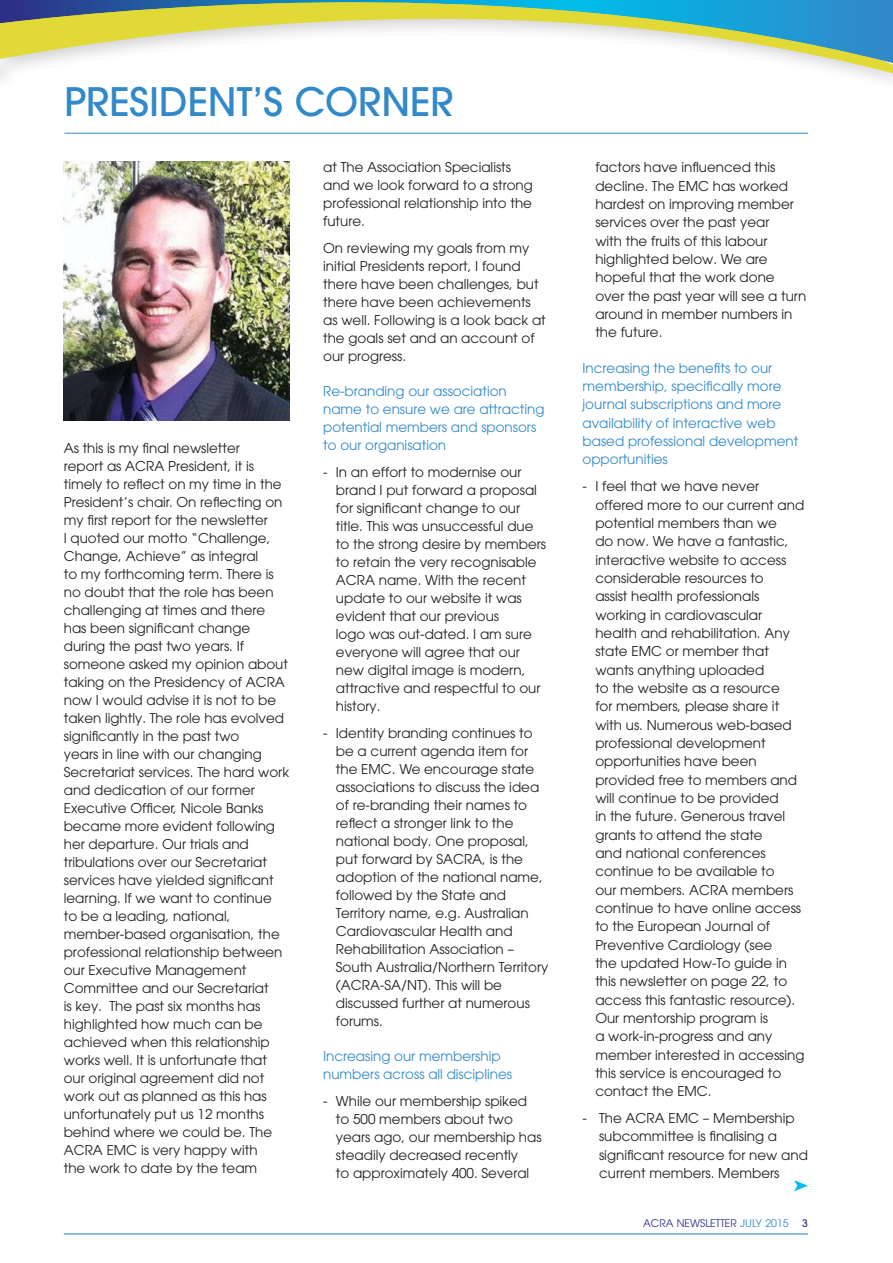
<style>
.page{position:relative;width:893px;height:1263px;background:#fff}
.page>*{position:absolute;margin:0;border:0;box-sizing:border-box;transform-origin:0 0}
.t1{font:500 39px "Avant Garde";color:#3289c9}
.t2{font:13.5px/18px "Avant Garde";color:#231f20}
.t3{font:13.5px/18.3px "Avant Garde";color:#3289c9}
.t4{font:10.5px "Avant Garde";color:#2d3087}
.t5{font:500 10.5px "Avant Garde";color:#2d3087}
.s1{color:#3289c9}
</style>
<div class="page">
<hr style="left:64px;top:1233px;width:744px;height:1px;background:#3289c9">
<svg style="left:0;top:63px;width:893px;height:10px"></svg>
<img style="left:0;top:0;width:893px;height:63px">
<hr style="left:64px;top:133px;width:744px;height:1px;background:#3289c9">
<svg style="left:794px;top:1180px;width:14px;height:11px"></svg>
<img style="left:64px;top:162px;width:225px;height:259px">
<h1 class="t1" style="left:64px;top:87px;width:391px">PRESIDENT’S CORNER</h1>
<p class="t2" style="left:64px;top:440px;width:227px">As this is my final newsletter<br>report as ACRA President, it is timely to reflect on my time in the<br>President’s chair. On reflecting on my first report for the newsletter<br>I quoted our motto “Challenge,<br>Change, Achieve” as integral<br>to my forthcoming term. There is no doubt that the role has been challenging at times and there has been significant change during the past two years. If someone asked my opinion about taking on the Presidency of ACRA now I would advise it is not to be taken lightly. The role has evolved significantly in the past two<br>years in line with our changing<br>Secretariat services. The hard work and dedication of our former<br>Executive Officer, Nicole Banks became more evident following her departure. Our trials and tribulations over our Secretariat services have yielded significant learning. If we want to continue<br>to be a leading, national, member-based organisation, the professional relationship between our Executive Management<br>Committee and our Secretariat<br>is key. The past six months has highlighted how much can be achieved when this relationship works well. It is unfortunate that our original agreement did not work out as planned as this has unfortunately put us 12 months behind where we could be. The<br>ACRA EMC is very happy with<br>the work to date by the team</p>
<p class="t2" style="left:323px;top:159px;width:211px">at The Association Specialists and we look forward to a strong professional relationship into the future.</p>
<p class="t2" style="left:323px;top:240px;width:224px">On reviewing my goals from my initial Presidents report, I found there have been challenges, but there have been achievements as well. Following is a look back at the goals set and an account of our progress.</p>
<p class="t3" style="left:323px;top:383px;width:223px">Re-branding our association name to ensure we are attracting potential members and sponsors to our organisation</p>
<p class="t2" style="left:336px;top:464px;width:212px;text-indent:-13px">- In an effort to modernise our brand I put forward a proposal for significant change to our title. This was unsuccessful due to the strong desire by members to retain the very recognisable<br>ACRA name. With the recent update to our website it was evident that our previous<br>logo was out-dated. I am sure everyone will agree that our new digital image is modern, attractive and respectful to our history.</p>
<p class="t2" style="left:336px;top:725px;width:214px;text-indent:-13px">- Identity branding continues to be a current agenda item for the EMC. We encourage state associations to discuss the idea of re-branding their names to reflect a stronger link to the national body. One proposal, put forward by SACRA, is the adoption of the national name, followed by the State and<br>Territory name, e.g. Australian<br>Cardiovascular Health and<br>Rehabilitation Association –<br>South Australia/Northern Territory (ACRA-SA/NT). This will be discussed further at numerous forums.</p>
<p class="t3" style="left:323px;top:1048px;width:190px">Increasing our membership numbers across all disciplines</p>
<p class="t2" style="left:336px;top:1093px;width:207px;text-indent:-13px">- While our membership spiked to 500 members about two years ago, our membership has steadily decreased recently<br>to approximately 400. Several</p>
<p class="t2" style="left:595px;top:159px;width:213px">factors have influenced this decline. The EMC has worked hardest on improving member services over the past year<br>with the fruits of this labour highlighted below. We are hopeful that the work done over the past year will see a turn around in member numbers in the future.</p>
<p class="t3" style="left:583px;top:359px;width:217px">Increasing the benefits to our membership, specifically more journal subscriptions and more availability of interactive web based professional development opportunities</p>
<p class="t2" style="left:595px;top:478px;width:211px;text-indent:-13px">- I feel that we have never offered more to our current and potential members than we<br>do now. We have a fantastic, interactive website to access considerable resources to<br>assist health professionals working in cardiovascular health and rehabilitation. Any state EMC or member that wants anything uploaded<br>to the website as a resource<br>for members, please share it with us. Numerous web-based professional development opportunities have been provided free to members and will continue to be provided<br>in the future. Generous travel grants to attend the state<br>and national conferences continue to be available to<br>our members. ACRA members continue to have online access to the European Journal of<br>Preventive Cardiology (see<br>the updated How-To guide in this newsletter on page 22, to access this fantastic resource).<br>Our mentorship program is<br>a work-in-progress and any member interested in accessing this service is encouraged to contact the EMC.</p>
<p class="t2" style="left:599px;top:1110px;width:210px;text-indent:-16px">- The ACRA EMC – Membership subcommittee is finalising a significant resource for new and current members. Members</p>
<p class="t4" style="left:643px;top:1218px;width:147px">ACRA NEWSLETTER <span class="s1">JULY 2015</span></p>
<p class="t5" style="left:802px;top:1219px;width:7px">3</p>
</div>
